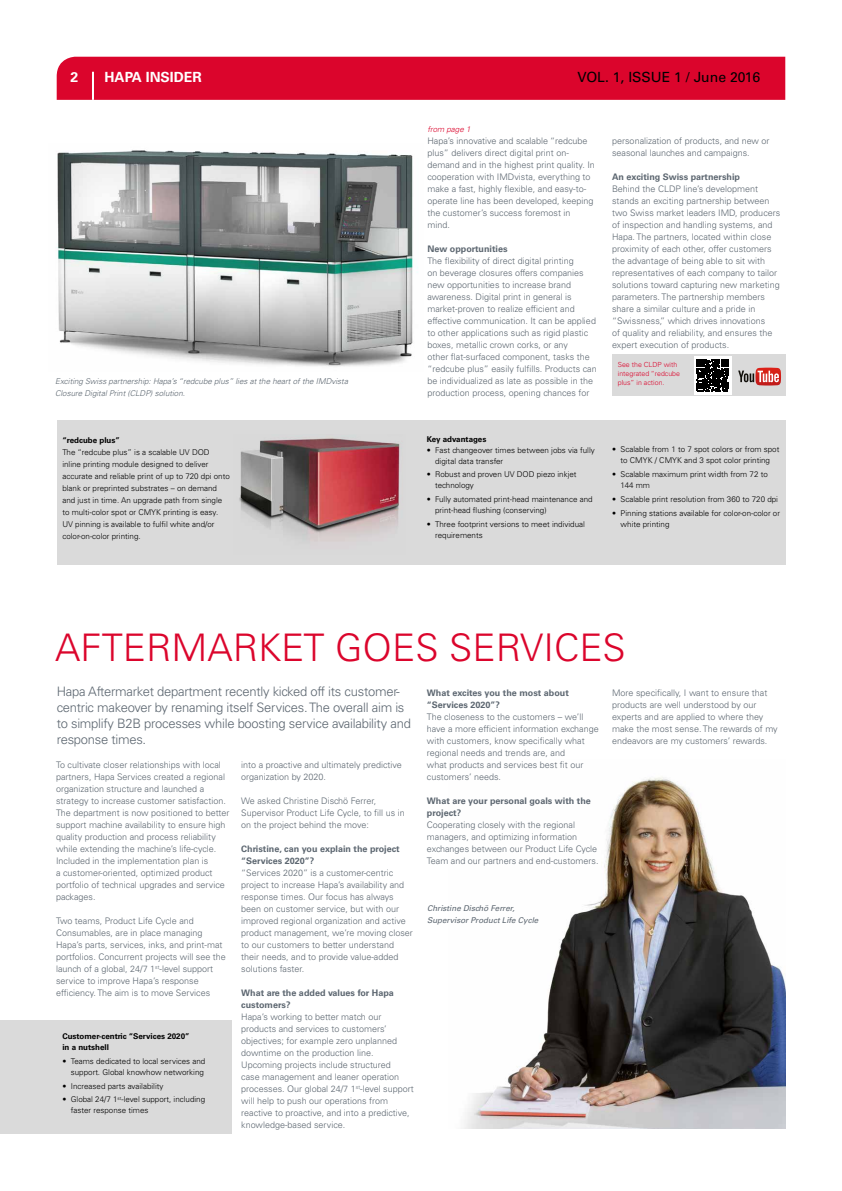
<style>
.page{position:relative;width:842px;height:1191px;background:#fff}
.page>*{position:absolute;margin:0;border:0;box-sizing:border-box;transform-origin:0 0}
.t1{font:300 38px "Univers LT Std";color:#db052c}
.t2{font:14px "Univers LT Std";color:#000}
.t3{font:700 14px "Univers LT Std";color:#fff}
.t4{font:300 13px/16px "Univers LT Std";letter-spacing:-.02em;color:#5c6670}
.t5{font:300 9px/12px "Univers LT Std";color:#5c6670}
.t6{font:700 9px/12px "Univers LT Std";color:#5c6670}
.t7{font:300 8px/11px "Univers LT Std";color:#000}
.t8{font:italic 300 8px/12px "Univers LT Std";color:#5c6670}
.t9{font:700 8px/11px "Univers LT Std";color:#000}
.t10{font:italic 8px/12px "Univers LT Std";color:#5c6670}
.t11{font:italic 300 8px "Univers LT Std";color:#db052c}
.t12{font:300 7px/9px "Univers LT Std";color:#db052c}
</style>
<div class="page">
<div style="left:57px;top:57px;width:728px;height:43px;background:#db052c"></div>
<hr style="left:92px;top:72px;width:2px;height:28px;background:#fff">
<div style="left:57px;top:420px;width:728px;height:144px;background:#dadada"></div>
<div style="left:612px;top:354px;width:173px;height:42px;background:#dadada"></div>
<img style="left:56px;top:150px;width:362px;height:217px">
<img style="left:238px;top:434px;width:165px;height:103px">
<svg style="left:694px;top:356px;width:38px;height:38px"></svg>
<svg style="left:697px;top:359px;width:32px;height:32px"></svg>
<svg style="left:738px;top:368px;width:43px;height:17px"></svg>
<img style="left:464px;top:777px;width:321px;height:351px">
<div style="left:0;top:1020px;width:232px;height:114px;background:#dadada"></div>
<h2 class="t3" style="left:70px;top:68px;width:9px">2</h2>
<h2 class="t3" style="left:104px;top:68px;width:99px">HAPA INSIDER</h2>
<h2 class="t2" style="left:577px;top:68px;width:184px">VOL. 1, ISSUE 1 / June 2016</h2>
<p class="t8" style="left:55px;top:375px;width:294px">Exciting Swiss partnership: Hapa’s “redcube plus” lies at the heart of the IMDvista<br>Closure Digital Print (CLDP) solution.</p>
<p class="t9" style="left:62px;top:435px;width:59px">“redcube plus”</p>
<p class="t7" style="left:62px;top:446px;width:169px;line-height:12px">The “redcube plus” is a scalable UV DOD inline printing module designed to deliver accurate and reliable print of up to 720 dpi onto blank or preprinted substrates – on demand and just in time. An upgrade path from single to multi-color spot or CMYK printing is easy.<br>UV pinning is available to fulfil white and/or color-on-color printing.</p>
<p class="t11" style="left:427px;top:124px;width:45px">from page 1</p>
<p class="t5" style="left:427px;top:135px;width:169px">Hapa’s innovative and scalable “redcube plus” delivers direct digital print on&shy;demand and in the highest print quality. In cooperation with IMDvista, everything to make a fast, highly flexible, and easy-to&shy;operate line has been developed, keeping the customer’s success foremost in mind.</p>
<p class="t6" style="left:427px;top:243px;width:82px">New opportunities</p>
<p class="t5" style="left:427px;top:255px;width:171px">The flexibility of direct digital printing<br>on beverage closures offers companies new opportunities to increase brand awareness. Digital print in general is market-proven to realize efficient and effective communication. It can be applied to other applications such as rigid plastic boxes, metallic crown corks, or any<br>other flat-surfaced component, tasks the “redcube plus” easily fulfills. Products can be individualized as late as possible in the production process, opening chances for</p>
<p class="t9" style="left:427px;top:433px;width:61px">Key advantages</p>
<p class="t7" style="left:435px;top:444px;width:161px;text-indent:-9px">• Fast changeover times between jobs via fully digital data transfer</p>
<p class="t7" style="left:435px;top:469px;width:143px;text-indent:-9px">• Robust and proven UV DOD piezo inkjet technology</p>
<p class="t7" style="left:435px;top:494px;width:159px;text-indent:-9px">• Fully automated print-head maintenance and print-head flushing (conserving)</p>
<p class="t7" style="left:435px;top:519px;width:151px;text-indent:-9px">• Three footprint versions to meet individual requirements</p>
<p class="t5" style="left:612px;top:135px;width:159px">personalization of products, and new or seasonal launches and campaigns.</p>
<p class="t6" style="left:612px;top:171px;width:129px">An exciting Swiss partnership</p>
<p class="t5" style="left:612px;top:183px;width:170px">Behind the CLDP line’s development stands an exciting partnership between two Swiss market leaders IMD, producers of inspection and handling systems, and Hapa. The partners, located within close proximity of each other, offer customers the advantage of being able to sit with representatives of each company to tailor solutions toward capturing new marketing parameters. The partnership members share a similar culture and a pride in “Swissness,” which drives innovations<br>of quality and reliability, and ensures the expert execution of products.</p>
<p class="t12" style="left:618px;top:360px;width:64px">See the CLDP with integrated “redcube plus” in action.</p>
<p class="t7" style="left:612px;top:444px;width:169px;text-align:center">• Scalable from 1 to 7 spot colors or from spot to CMYK / CMYK and 3 spot color printing</p>
<p class="t7" style="left:621px;top:469px;width:149px;text-indent:-9px">• Scalable maximum print width from 72 to<br>144 mm</p>
<p class="t7" style="left:612px;top:493px;width:167px">• Scalable print resolution from 360 to 720 dpi</p>
<p class="t7" style="left:621px;top:507px;width:161px;text-indent:-9px">• Pinning stations available for color-on-color or white printing</p>
<h1 class="t1" style="left:55px;top:624px;width:572px">AFTERMARKET GOES SERVICES</h1>
<h3 class="t4" style="left:57px;top:683px;width:356px">Hapa Aftermarket department recently kicked off its customer&shy;centric makeover by renaming itself Services. The overall aim is to simplify B2B processes while boosting service availability and response times.</h3>
<p class="t5" style="left:56px;top:759px;width:175px">To cultivate closer relationships with local partners, Hapa Services created a regional organization structure and launched a strategy to increase customer satisfaction.<br>The department is now positioned to better support machine availability to ensure high quality production and process reliability while extending the machine’s life-cycle.<br>Included in the implementation plan is<br>a customer-oriented, optimized product portfolio of technical upgrades and service packages.</p>
<p class="t5" style="left:56px;top:915px;width:171px">Two teams, Product Life Cycle and Consumables, are in place managing Hapa’s parts, services, inks, and print-mat portfolios. Concurrent projects will see the launch of a global, 24/7 1<sup>st</sup>-level support service to improve Hapa’s response efficiency. The aim is to move Services</p>
<p class="t9" style="left:62px;top:1030px;width:129px">Customer-centric “Services 2020” in a nutshell</p>
<p class="t7" style="left:62px;top:1055px;width:145px;text-align:right">• Teams dedicated to local services and support. Global knowhow networking</p>
<p class="t7" style="left:62px;top:1080px;width:103px">• Increased parts availability</p>
<p class="t7" style="left:71px;top:1094px;width:136px;text-indent:-9px">• Global 24/7 1<sup>st</sup>-level support, including faster response times</p>
<p class="t5" style="left:241px;top:759px;width:162px">into a proactive and ultimately predictive organization by 2020.</p>
<p class="t5" style="left:241px;top:795px;width:165px">We asked Christine Dischö Ferrer,<br>Supervisor Product Life Cycle, to fill us in on the project behind the move:</p>
<p class="t6" style="left:241px;top:843px;width:160px">Christine, can you explain the project “Services 2020”?</p>
<p class="t5" style="left:241px;top:867px;width:173px">“Services 2020” is a customer-centric project to increase Hapa’s availability and response times. Our focus has always been on customer service, but with our improved regional organization and active product management, we’re moving closer to our customers to better understand their needs, and to provide value-added solutions faster.</p>
<p class="t6" style="left:241px;top:987px;width:154px">What are the added values for Hapa customers?</p>
<p class="t5" style="left:241px;top:1011px;width:174px">Hapa’s working to better match our products and services to customers’ objectives; for example zero unplanned downtime on the production line.<br>Upcoming projects include structured<br>case management and leaner operation processes. Our global 24/7 1<sup>st</sup>-level support will help to push our operations from reactive to proactive, and into a predictive, knowledge-based service.</p>
<p class="t6" style="left:427px;top:687px;width:143px">What excites you the most about “Services 2020”?</p>
<p class="t5" style="left:427px;top:711px;width:173px">The closeness to the customers – we’ll have a more efficient information exchange with customers, know specifically what regional needs and trends are, and<br>what products and services best fit our customers’ needs.</p>
<p class="t6" style="left:427px;top:795px;width:165px">What are your personal goals with the project?</p>
<p class="t5" style="left:427px;top:819px;width:173px">Cooperating closely with the regional managers, and optimizing information exchanges between our Product Life Cycle Team and our partners and end-customers.</p>
<p class="t10" style="left:427px;top:902px;width:113px">Christine Dischö Ferrer,<br>Supervisor Product Life Cycle</p>
<p class="t5" style="left:612px;top:687px;width:167px">More specifically, I want to ensure that products are well understood by our experts and are applied to where they make the most sense. The rewards of my endeavors are my customers’ rewards.</p>
</div>
